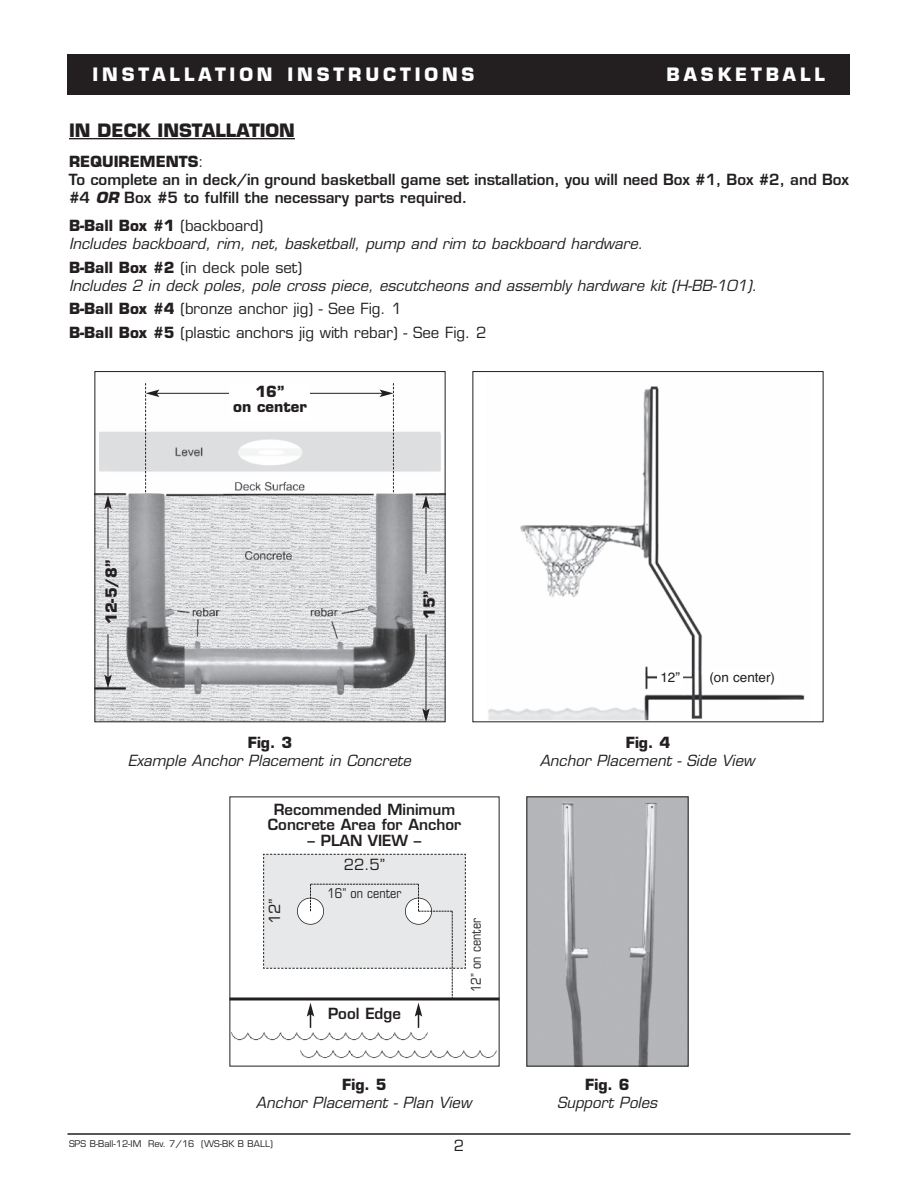
<style>
.page{position:relative;width:918px;height:1188px;background:#fff}
.page>*{position:absolute;margin:0;border:0;box-sizing:border-box;transform-origin:0 0}
.t1{font:700 18px "Eurostile";letter-spacing:.215em;color:#fff}
.t2{font:700 18px "Eurostile";color:#231f20}
.t3{font:italic 15px/18px "Eurostile";color:#231f20}
.t4{font:600 15px/18px "Eurostile";color:#231f20}
.t5{font:15px/23.4px "Eurostile";color:#231f20}
.t6{font:700 15px/15px "Eurostile";color:#231f20;text-align:center}
.t7{font:condensed 13.5px "Eurostile";color:#231f20}
.t8{font:13.5px "Helvetica";color:#231f20}
.t9{font:9px "Eurostile";color:#231f20}
.s1{font-weight:700}
.s2{font-weight:400}
.s3{font-weight:700;font-style:italic}
.s4{font-weight:700;font-style:normal}
.s5{font-style:normal}
</style>
<div class="page">
<div style="left:68px;top:54px;width:782px;height:40px;background:#231f20"></div>
<hr style="left:68px;top:1133px;width:782px;height:2px;background:#231f20">
<img style="left:488px;top:386px;width:317px;height:334px">
<img style="left:96px;top:389px;width:348px;height:331px">
<div style="left:94px;top:371px;width:352px;height:351px;border:1px solid #231f20"></div>
<hr style="left:95px;top:687px;width:31px;height:3px;background:#231f20">
<hr style="left:108px;top:507px;width:1px;height:41px;background:#231f20">
<svg style="left:104px;top:495px;width:8px;height:14px"></svg>
<hr style="left:108px;top:634px;width:1px;height:43px;background:#231f20">
<svg style="left:104px;top:675px;width:8px;height:13px"></svg>
<hr style="left:426px;top:507px;width:1px;height:67px;background:#231f20">
<svg style="left:422px;top:495px;width:8px;height:14px"></svg>
<hr style="left:426px;top:634px;width:1px;height:77px;background:#231f20">
<svg style="left:422px;top:708px;width:8px;height:14px"></svg>
<hr style="left:157px;top:393px;width:225px;height:1px;background:#231f20">
<svg style="left:145px;top:383px;width:14px;height:109px"></svg>
<svg style="left:380px;top:383px;width:14px;height:109px"></svg>
<div style="left:230px;top:385px;width:80px;height:36px;background:#fff"></div>
<div style="left:658px;top:670px;width:25px;height:16px;background:#fff"></div>
<div style="left:706px;top:670px;width:73px;height:16px;background:#fff"></div>
<hr style="left:69px;top:138px;width:226px;height:1px;background:#231f20">
<img style="left:528px;top:798px;width:158px;height:266px">
<div style="left:526px;top:796px;width:162px;height:270px;border:1px solid #231f20"></div>
<img style="left:230px;top:1029px;width:198px;height:13px">
<img style="left:300px;top:1050px;width:197px;height:9px">
<svg style="left:263px;top:854px;width:203px;height:174px"></svg>
<hr style="left:230px;top:998px;width:270px;height:2px;background:#231f20">
<p class="t1" style="left:92px;top:67px;width:384px">INSTALLATION INSTRUCTIONS</p>
<p class="t1" style="left:667px;top:67px;width:160px">BASKETBALL</p>
<p class="t2" style="left:69px;top:123px;width:227px">IN DECK INSTALLATION</p>
<p class="t4" style="left:69px;top:154px;width:782px"><span class="s1">REQUIREMENTS</span><span class="s2">:<br></span>To complete an in deck/in ground basketball game set installation, you will need Box #1, Box #2, and Box #4 <span class="s3">OR</span> Box #5 to fulfill the necessary parts required.</p>
<p class="t3" style="left:69px;top:219px;width:576px"><span class="s4">B-Ball Box #1</span> <span class="s5">(backboard)<br></span>Includes backboard, rim, net, basketball, pump and rim to backboard hardware.</p>
<p class="t3" style="left:69px;top:260px;width:690px"><span class="s4">B-Ball Box #2</span> <span class="s5">(in deck pole set)<br></span>Includes 2 in deck poles, pole cross piece, escutcheons and assembly hardware kit (H-BB-101).</p>
<p class="t5" style="left:69px;top:299px;width:419px"><span class="s1">B-Ball Box #4</span> (bronze anchor jig) - See Fig. 1<br><span class="s1">B-Ball Box #5</span> (plastic anchors jig with rebar) - See Fig. 2</p>
<p class="t6" style="left:233px;top:386px;width:75px">16”<br>on center</p>
<p class="t6" style="left:105px;top:624px;width:66px;rotate:-90deg">12-5/8”</p>
<p class="t6" style="left:423px;top:619px;width:30px;rotate:-90deg">15”</p>
<p class="t6" style="left:248px;top:737px;width:46px">Fig. 3</p>
<p class="t3" style="left:128px;top:754px;width:284px">Example Anchor Placement in Concrete</p>
<p class="t4" style="left:268px;top:803px;width:195px;line-height:15.8px;text-align:center">Recommended Minimum<br>Concrete Area for Anchor</p>
<p class="t4" style="left:308px;top:833px;width:115px">– PLAN VIEW –</p>
<p class="t5" style="left:344px;top:855px;width:43px">22.5”</p>
<p class="t5" style="left:265px;top:924px;width:28px;rotate:-90deg">12”</p>
<p class="t7" style="left:327px;top:888px;width:76px">16” on center</p>
<p class="t4" style="left:328px;top:1006px;width:74px">Pool Edge</p>
<p class="t7" style="left:471px;top:992px;width:76px;rotate:-90deg">12” on center</p>
<p class="t6" style="left:342px;top:1078px;width:46px">Fig. 5</p>
<p class="t3" style="left:256px;top:1095px;width:217px">Anchor Placement - Plan View</p>
<p class="t9" style="left:69px;top:1140px;width:205px">SPS B-Ball-12-IM Rev. 7/16 (WS-BK B BALL)</p>
<p class="t5" style="left:454px;top:1136px;width:12px">2</p>
<p class="t8" style="left:660px;top:669px;width:21px">12”</p>
<p class="t8" style="left:709px;top:669px;width:67px">(on center)</p>
<p class="t6" style="left:626px;top:737px;width:46px">Fig. 4</p>
<p class="t3" style="left:540px;top:754px;width:216px">Anchor Placement - Side View</p>
<p class="t6" style="left:585px;top:1078px;width:46px">Fig. 6</p>
<p class="t3" style="left:557px;top:1095px;width:102px">Support Poles</p>
</div>
